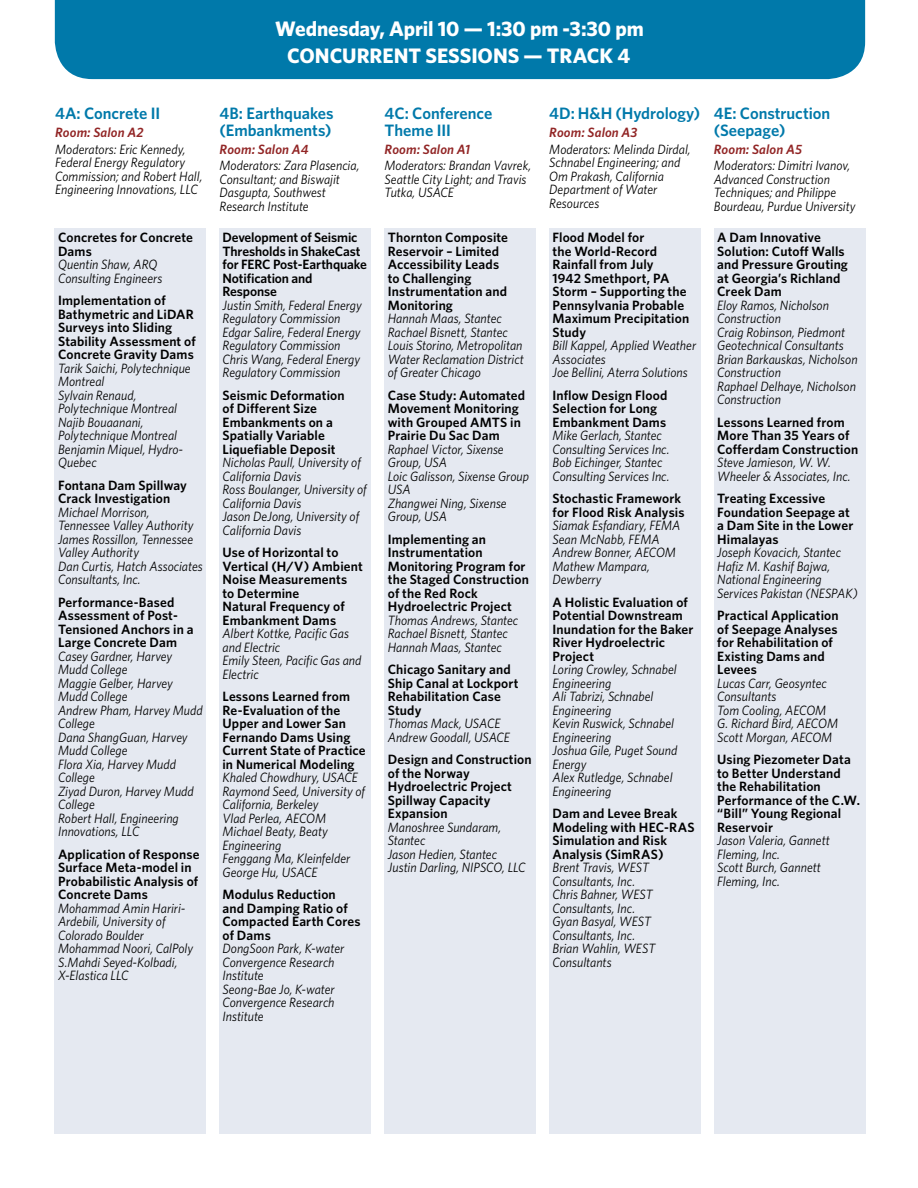
<style>
.page{position:relative;width:918px;height:1188px;background:#fff}
.page>*{position:absolute;margin:0;border:0;box-sizing:border-box;transform-origin:0 0}
.t1{font:700 21px/27px "Whitney";letter-spacing:-.005em;color:#fff;text-align:center}
.t2{font:600 16.5px/16.5px "Whitney";color:#0079aa}
.t3{font:italic 13.5px/13.5px "Whitney";color:#000;scale:.95 1}
.t4{font:600 13.5px/13.5px "Whitney";letter-spacing:.01em;color:#000}
.t5{font:600 13.5px/13.5px "Whitney";letter-spacing:-.01em;color:#000}
.t6{font:italic 600 13.5px "Whitney";letter-spacing:.01em;color:#922626}
</style>
<div class="page">
<div style="left:55px;top:228px;width:151px;height:906px;background:#e5e9f1"></div>
<div style="left:55px;top:0;width:810px;height:79px;background:#0079aa"></div>
<div style="left:219px;top:228px;width:151px;height:906px;background:#e5e9f1"></div>
<div style="left:385px;top:228px;width:151px;height:906px;background:#e5e9f1"></div>
<div style="left:549px;top:228px;width:151px;height:906px;background:#e5e9f1"></div>
<div style="left:714px;top:228px;width:151px;height:906px;background:#e5e9f1"></div>
<h1 class="t1" style="left:275px;top:15px;width:370px">Wednesday, April 10 — 1:30 pm -3:30 pm<br>CONCURRENT SESSIONS — TRACK 4</h1>
<p class="t2" style="left:55px;top:105px;width:107px">4A: Concrete II</p>
<p class="t6" style="left:55px;top:124px;width:90px">Room: Salon A2</p>
<p class="t3" style="left:55px;top:142px;width:157px">Moderators: Eric Kennedy,<br>Federal Energy Regulatory<br>Commission; and Robert Hall,<br>Engineering Innovations, LLC</p>
<p class="t4" style="left:58px;top:230px;width:136px">Concretes for Concrete<br>Dams</p>
<p class="t3" style="left:58px;top:257px;width:111px">Quentin Shaw, ARQ<br>Consulting Engineers</p>
<p class="t4" style="left:58px;top:293px;width:139px">Implementation of<br>Bathymetric and LiDAR<br>Surveys into Sliding<br>Stability Assessment of<br>Concrete Gravity Dams</p>
<p class="t3" style="left:58px;top:361px;width:141px">Tarik Saichi, Polytechnique<br>Montreal<br>Sylvain Renaud,<br>Polytechnique Montreal<br>Najib Bouaanani,<br>Polytechnique Montreal<br>Benjamin Miquel, Hydro-<br>Quebec</p>
<p class="t4" style="left:58px;top:478px;width:130px">Fontana Dam Spillway<br>Crack Investigation</p>
<p class="t3" style="left:58px;top:505px;width:154px">Michael Morrison,<br>Tennessee Valley Authority<br>James Rossillon, Tennessee<br>Valley Authority<br>Dan Curtis, Hatch Associates<br>Consultants, Inc.</p>
<p class="t4" style="left:58px;top:595px;width:137px">Performance-Based<br>Assessment of Post-<br>Tensioned Anchors in a<br>Large Concrete Dam</p>
<p class="t3" style="left:58px;top:649px;width:154px">Casey Gardner, Harvey<br>Mudd College<br>Maggie Gelber, Harvey<br>Mudd College<br>Andrew Pham, Harvey Mudd<br>College<br>Dana ShangGuan, Harvey<br>Mudd College<br>Flora Xia, Harvey Mudd<br>College<br>Ziyad Duron, Harvey Mudd<br>College<br>Robert Hall, Engineering<br>Innovations, LLC</p>
<p class="t4" style="left:58px;top:847px;width:143px">Application of Response<br>Surface Meta-model in<br>Probabilistic Analysis of<br>Concrete Dams</p>
<p class="t3" style="left:58px;top:901px;width:144px">Mohammad Amin Hariri-<br>Ardebili, University of<br>Colorado Boulder<br>Mohammad Noori, CalPoly<br>S.Mahdi Seyed-Kolbadi,<br>X-Elastica LLC</p>
<p class="t2" style="left:220px;top:105px;width:116px">4B: Earthquakes (Embankments)</p>
<p class="t6" style="left:220px;top:140px;width:90px">Room: Salon A4</p>
<p class="t3" style="left:220px;top:159px;width:149px">Moderators: Zara Plasencia,<br>Consultant; and Biswajit<br>Dasgupta, Southwest<br>Research Institute</p>
<p class="t5" style="left:222px;top:230px;width:146px">Development of Seismic<br>Thresholds in ShakeCast for FERC Post-Earthquake<br>Notification and<br>Response</p>
<p class="t3" style="left:222px;top:298px;width:148px">Justin Smith, Federal Energy<br>Regulatory Commission<br>Edgar Salire, Federal Energy<br>Regulatory Commission<br>Chris Wang, Federal Energy<br>Regulatory Commission</p>
<p class="t4" style="left:222px;top:388px;width:124px">Seismic Deformation of Different Size<br>Embankments on a<br>Spatially Variable<br>Liquefiable Deposit</p>
<p class="t3" style="left:222px;top:455px;width:153px">Nicholas Paull, University of<br>California Davis<br>Ross Boulanger, University of<br>California Davis<br>Jason DeJong, University of<br>California Davis</p>
<p class="t4" style="left:222px;top:545px;width:142px">Use of Horizontal to<br>Vertical (H/V) Ambient<br>Noise Measurements<br>to Determine<br>Natural Frequency of<br>Embankment Dams</p>
<p class="t3" style="left:222px;top:626px;width:148px">Albert Kottke, Pacific Gas and Electric<br>Emily Steen, Pacific Gas and<br>Electric</p>
<p class="t4" style="left:222px;top:689px;width:145px">Lessons Learned from<br>Re-Evaluation of the<br>Upper and Lower San<br>Fernando Dams Using<br>Current State of Practice in Numerical Modeling</p>
<p class="t3" style="left:222px;top:770px;width:152px">Khaled Chowdhury, USACE<br>Raymond Seed, University of<br>California, Berkeley<br>Vlad Perlea, AECOM<br>Michael Beaty, Beaty<br>Engineering<br>Fenggang Ma, Kleinfelder<br>George Hu, USACE</p>
<p class="t4" style="left:222px;top:887px;width:140px">Modulus Reduction and Damping Ratio of<br>Compacted Earth Cores of Dams</p>
<p class="t3" style="left:222px;top:941px;width:130px">DongSoon Park, K-water<br>Convergence Research<br>Institute<br>Seong-Bae Jo, K-water<br>Convergence Research<br>Institute</p>
<p class="t2" style="left:385px;top:105px;width:109px">4C: Conference<br>Theme III</p>
<p class="t6" style="left:385px;top:140px;width:87px">Room: Salon A1</p>
<p class="t3" style="left:385px;top:159px;width:156px">Moderators: Brandan Vavrek,<br>Seattle City Light; and Travis<br>Tutka, USACE</p>
<p class="t4" style="left:388px;top:230px;width:122px">Thornton Composite<br>Reservoir – Limited<br>Accessibility Leads to Challenging<br>Instrumentation and<br>Monitoring</p>
<p class="t3" style="left:388px;top:311px;width:145px">Hannah Maas, Stantec<br>Rachael Bisnett, Stantec<br>Louis Storino, Metropolitan<br>Water Reclamation District of Greater Chicago</p>
<p class="t4" style="left:388px;top:388px;width:139px">Case Study: Automated<br>Movement Monitoring with Grouped AMTS in<br>Prairie Du Sac Dam</p>
<p class="t3" style="left:388px;top:442px;width:150px">Raphael Victor, Sixense<br>Group, USA<br>Loic Galisson, Sixense Group<br>USA<br>Zhangwei Ning, Sixense<br>Group, USA</p>
<p class="t4" style="left:388px;top:532px;width:143px">Implementing an<br>Instrumentation<br>Monitoring Program for the Staged Construction of the Red Rock<br>Hydroelectric Project</p>
<p class="t3" style="left:388px;top:613px;width:139px">Thomas Andrews, Stantec<br>Rachael Bisnett, Stantec<br>Hannah Maas, Stantec</p>
<p class="t4" style="left:388px;top:662px;width:132px">Chicago Sanitary and<br>Ship Canal at Lockport<br>Rehabilitation Case<br>Study</p>
<p class="t3" style="left:388px;top:716px;width:130px">Thomas Mack, USACE<br>Andrew Goodall, USACE</p>
<p class="t4" style="left:388px;top:752px;width:145px">Design and Construction of the Norway<br>Hydroelectric Project<br>Spillway Capacity<br>Expansion</p>
<p class="t3" style="left:388px;top:820px;width:147px">Manoshree Sundaram,<br>Stantec<br>Jason Hedien, Stantec<br>Justin Darling, NIPSCO, LLC</p>
<p class="t2" style="left:549px;top:105px;width:152px">4D: H&amp;H (Hydrology)</p>
<p class="t6" style="left:549px;top:124px;width:90px">Room: Salon A3</p>
<p class="t3" style="left:549px;top:142px;width:150px">Moderators: Melinda Dirdal,<br>Schnabel Engineering; and<br>Om Prakash, California<br>Department of Water<br>Resources</p>
<p class="t4" style="left:552px;top:230px;width:138px">Flood Model for<br>the World-Record<br>Rainfall from July<br>1942 Smethport, PA<br>Storm – Supporting the<br>Pennsylvania Probable<br>Maximum Precipitation<br>Study</p>
<p class="t3" style="left:552px;top:338px;width:153px">Bill Kappel, Applied Weather<br>Associates<br>Joe Bellini, Aterra Solutions</p>
<p class="t4" style="left:552px;top:388px;width:116px">Inflow Design Flood<br>Selection for Long<br>Embankment Dams</p>
<p class="t3" style="left:552px;top:428px;width:125px">Mike Gerlach, Stantec<br>Consulting Services Inc.<br>Bob Eichinger, Stantec<br>Consulting Services Inc.</p>
<p class="t4" style="left:552px;top:491px;width:134px">Stochastic Framework for Flood Risk Analysis</p>
<p class="t3" style="left:552px;top:518px;width:136px">Siamak Esfandiary, FEMA<br>Sean McNabb, FEMA<br>Andrew Bonner, AECOM<br>Mathew Mampara,<br>Dewberry</p>
<p class="t4" style="left:552px;top:595px;width:142px">A Holistic Evaluation of<br>Potential Downstream<br>Inundation for the Baker<br>River Hydroelectric<br>Project</p>
<p class="t3" style="left:552px;top:662px;width:133px">Loring Crowley, Schnabel<br>Engineering<br>Ali Tabrizi, Schnabel<br>Engineering<br>Kevin Ruswick, Schnabel<br>Engineering<br>Joshua Gile, Puget Sound<br>Energy<br>Alex Rutledge, Schnabel<br>Engineering</p>
<p class="t4" style="left:552px;top:806px;width:144px">Dam and Levee Break<br>Modeling with HEC-RAS<br>Simulation and Risk<br>Analysis (SimRAS)</p>
<p class="t3" style="left:552px;top:860px;width:110px">Brent Travis, WEST<br>Consultants, Inc.<br>Chris Bahner, WEST<br>Consultants, Inc.<br>Gyan Basyal, WEST<br>Consultants, Inc.<br>Brian Wahlin, WEST<br>Consultants</p>
<p class="t2" style="left:714px;top:105px;width:118px">4E: Construction (Seepage)</p>
<p class="t6" style="left:714px;top:140px;width:90px">Room: Salon A5</p>
<p class="t3" style="left:714px;top:159px;width:151px">Moderators: Dimitri Ivanov,<br>Advanced Construction<br>Techniques; and Philippe<br>Bourdeau, Purdue University</p>
<p class="t4" style="left:717px;top:230px;width:132px">A Dam Innovative<br>Solution: Cutoff Walls and Pressure Grouting at Georgia’s Richland<br>Creek Dam</p>
<p class="t3" style="left:717px;top:298px;width:149px">Eloy Ramos, Nicholson<br>Construction<br>Craig Robinson, Piedmont<br>Geotechnical Consultants<br>Brian Barkauskas, Nicholson<br>Construction<br>Raphael Delhaye, Nicholson<br>Construction</p>
<p class="t4" style="left:717px;top:415px;width:143px">Lessons Learned from<br>More Than 35 Years of<br>Cofferdam Construction</p>
<p class="t3" style="left:717px;top:455px;width:142px">Steve Jamieson, W. W.<br>Wheeler &amp; Associates, Inc.</p>
<p class="t4" style="left:717px;top:491px;width:138px">Treating Excessive<br>Foundation Seepage at a Dam Site in the Lower<br>Himalayas</p>
<p class="t3" style="left:717px;top:545px;width:149px">Joseph Kovacich, Stantec<br>Hafiz M. Kashif Bajwa,<br>National Engineering<br>Services Pakistan (NESPAK)</p>
<p class="t4" style="left:717px;top:608px;width:123px">Practical Application of Seepage Analyses for Rehabilitation of<br>Existing Dams and<br>Levees</p>
<p class="t3" style="left:717px;top:676px;width:129px">Lucas Carr, Geosyntec<br>Consultants<br>Tom Cooling, AECOM<br>G. Richard Bird, AECOM<br>Scott Morgan, AECOM</p>
<p class="t4" style="left:717px;top:752px;width:144px">Using Piezometer Data to Better Understand the Rehabilitation<br>Performance of the C.W. “Bill” Young Regional<br>Reservoir</p>
<p class="t3" style="left:717px;top:833px;width:120px">Jason Valeria, Gannett<br>Fleming, Inc.<br>Scott Burch, Gannett<br>Fleming, Inc.</p>
</div>
